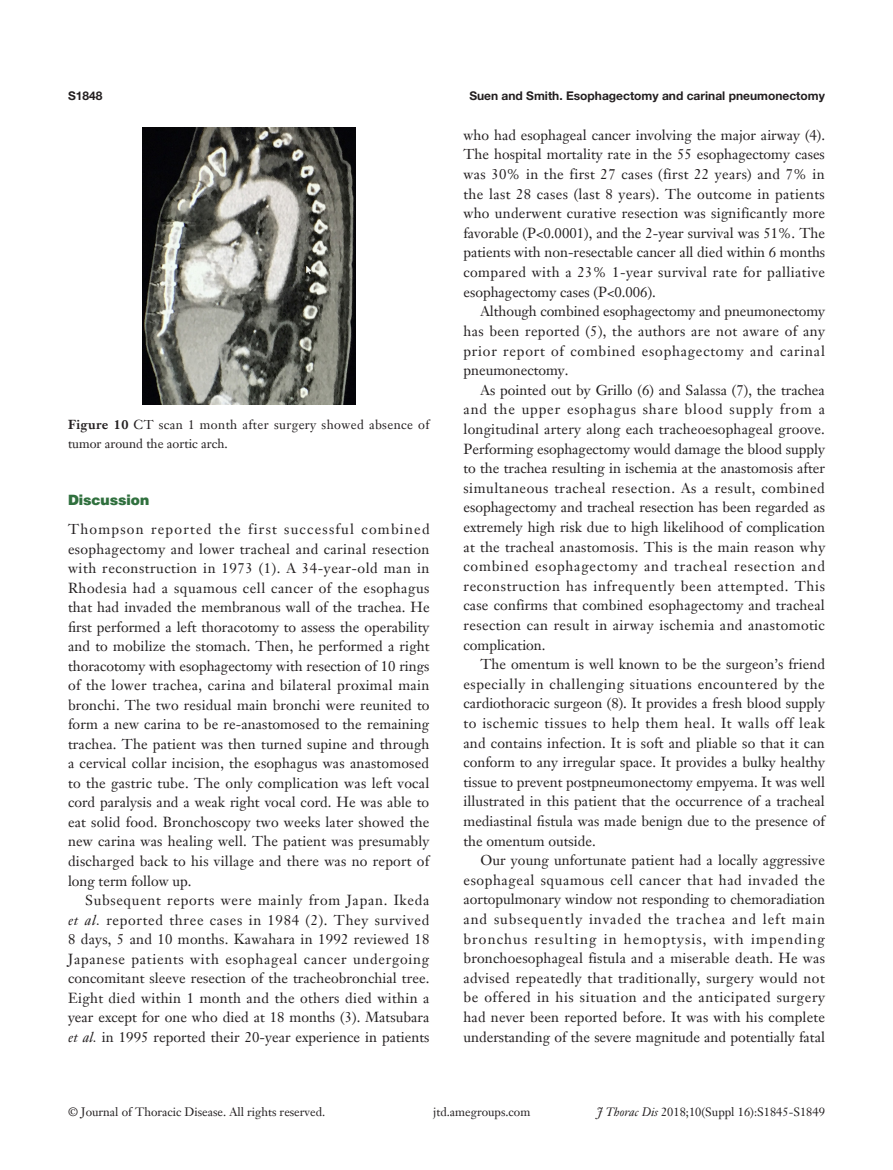
<style>
.page{position:relative;width:893px;height:1170px;background:#fff}
.page>*{position:absolute;margin:0;border:0;box-sizing:border-box;transform-origin:0 0}
.t1{font:14.25px/19.6px "Janson Text LT";letter-spacing:.005em;color:#231f20;text-align:justify}
.t2{font:900 14.25px "Helvetica";color:#30703e}
.t3{font:12.75px/19.5px "Janson Text LT";letter-spacing:.03em;color:#231f20}
.t4{font:12px "Janson Text LT";color:#231f20}
.t5{font:700 12px "Helvetica Neue LT Pro";color:#231f20}
.s1{font-weight:700}
.s2{font-style:italic}
</style>
<div class="page">
<img style="left:142px;top:128px;width:213px;height:276px">
<p class="t5" style="left:68px;top:88px;width:36px">S1848</p>
<p class="t3" style="left:68px;top:414px;width:363px"><span class="s1">Figure 10</span> CT scan 1 month after surgery showed absence of tumor around the aortic arch.</p>
<p class="t2" style="left:68px;top:491px;width:83px">Discussion</p>
<p class="t1" style="left:68px;top:519px;width:363px">Thompson reported the first successful combined esophagectomy and lower tracheal and carinal resection with reconstruction in 1973 (1). A 34-year-old man in Rhodesia had a squamous cell cancer of the esophagus that had invaded the membranous wall of the trachea. He first performed a left thoracotomy to assess the operability and to mobilize the stomach. Then, he performed a right thoracotomy with esophagectomy with resection of 10 rings of the lower trachea, carina and bilateral proximal main bronchi. The two residual main bronchi were reunited to form a new carina to be re-anastomosed to the remaining trachea. The patient was then turned supine and through a cervical collar incision, the esophagus was anastomosed to the gastric tube. The only complication was left vocal cord paralysis and a weak right vocal cord. He was able to eat solid food. Bronchoscopy two weeks later showed the new carina was healing well. The patient was presumably discharged back to his village and there was no report of long term follow up.</p>
<p class="t1" style="left:68px;top:890px;width:363px;text-indent:17px">Subsequent reports were mainly from Japan. Ikeda <span class="s2">et al.</span> reported three cases in 1984 (2). They survived 8 days, 5 and 10 months. Kawahara in 1992 reviewed 18<br>Japanese patients with esophageal cancer undergoing concomitant sleeve resection of the tracheobronchial tree.<br>Eight died within 1 month and the others died within a year except for one who died at 18 months (3). Matsubara <span class="s2">et al.</span> in 1995 reported their 20-year experience in patients</p>
<p class="t5" style="left:469px;top:88px;width:357px">Suen and Smith. Esophagectomy and carinal pneumonectomy</p>
<p class="t1" style="left:463px;top:125px;width:363px">who had esophageal cancer involving the major airway (4).<br>The hospital mortality rate in the 55 esophagectomy cases was 30% in the first 27 cases (first 22 years) and 7% in the last 28 cases (last 8 years). The outcome in patients who underwent curative resection was significantly more favorable (P&lt;0.0001), and the 2-year survival was 51%. The patients with non-resectable cancer all died within 6 months compared with a 23% 1-year survival rate for palliative esophagectomy cases (P&lt;0.006).</p>
<p class="t1" style="left:463px;top:301px;width:363px;text-indent:17px">Although combined esophagectomy and pneumonectomy has been reported (5), the authors are not aware of any prior report of combined esophagectomy and carinal pneumonectomy.</p>
<p class="t1" style="left:463px;top:380px;width:363px;text-indent:17px">As pointed out by Grillo (6) and Salassa (7), the trachea and the upper esophagus share blood supply from a longitudinal artery along each tracheoesophageal groove.<br>Performing esophagectomy would damage the blood supply to the trachea resulting in ischemia at the anastomosis after simultaneous tracheal resection. As a result, combined esophagectomy and tracheal resection has been regarded as extremely high risk due to high likelihood of complication at the tracheal anastomosis. This is the main reason why combined esophagectomy and tracheal resection and reconstruction has infrequently been attempted. This case confirms that combined esophagectomy and tracheal resection can result in airway ischemia and anastomotic complication.</p>
<p class="t1" style="left:463px;top:654px;width:363px;text-indent:17px">The omentum is well known to be the surgeon’s friend especially in challenging situations encountered by the cardiothoracic surgeon (8). It provides a fresh blood supply to ischemic tissues to help them heal. It walls off leak and contains infection. It is soft and pliable so that it can conform to any irregular space. It provides a bulky healthy tissue to prevent postpneumonectomy empyema. It was well illustrated in this patient that the occurrence of a tracheal mediastinal fistula was made benign due to the presence of the omentum outside.</p>
<p class="t1" style="left:463px;top:850px;width:363px;text-indent:17px">Our young unfortunate patient had a locally aggressive esophageal squamous cell cancer that had invaded the aortopulmonary window not responding to chemoradiation and subsequently invaded the trachea and left main bronchus resulting in hemoptysis, with impending bronchoesophageal fistula and a miserable death. He was advised repeatedly that traditionally, surgery would not be offered in his situation and the anticipated surgery had never been reported before. It was with his complete understanding of the severe magnitude and potentially fatal</p>
<p class="t4" style="left:68px;top:1104px;width:259px">© Journal of Thoracic Disease. All rights reserved.</p>
<p class="t4" style="left:433px;top:1104px;width:99px">jtd.amegroups.com</p>
<p class="t4" style="left:597px;top:1104px;width:230px"><span class="s2">J Thorac Dis</span> 2018;10(Suppl 16):S1845-S1849</p>
</div>
